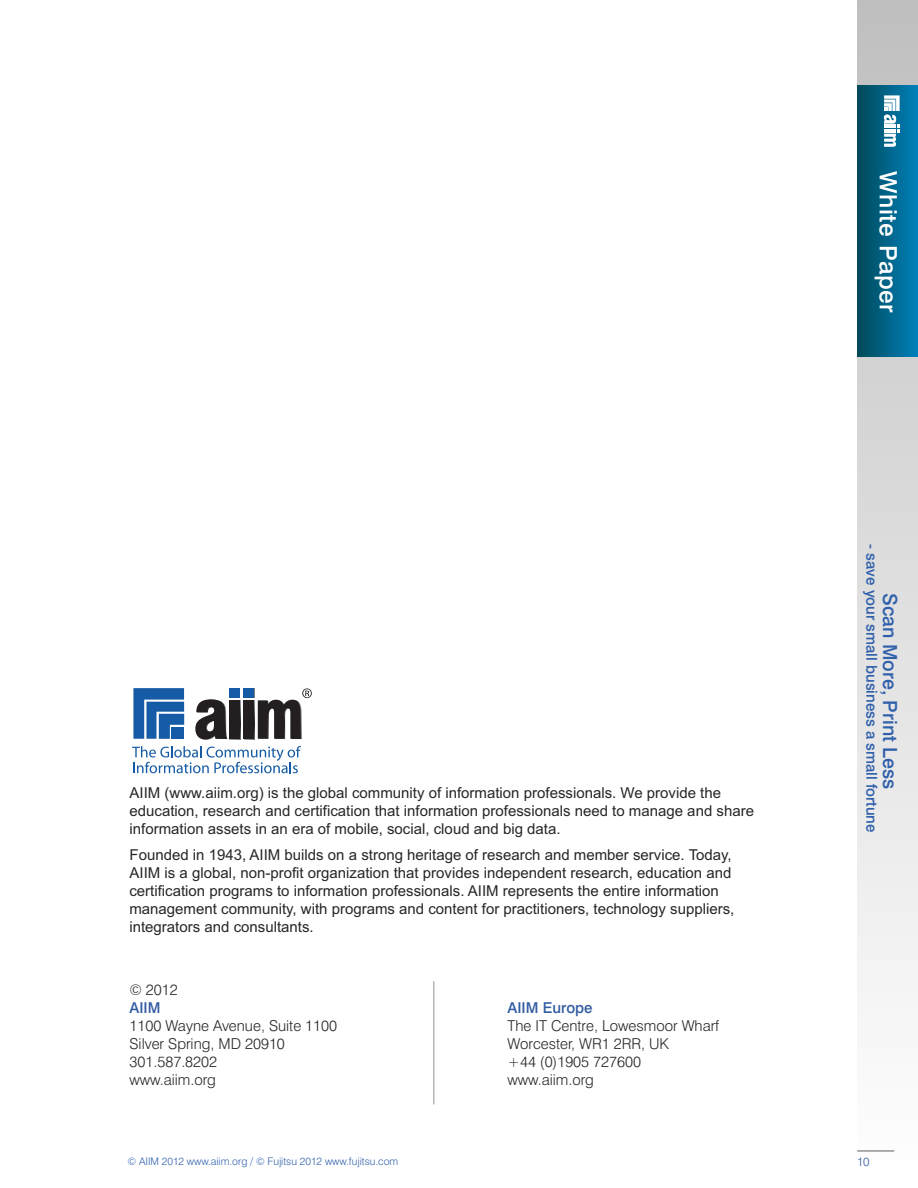
<style>
.page{position:relative;width:918px;height:1188px;background:#fff}
.page>*{position:absolute;margin:0;border:0;box-sizing:border-box;transform-origin:0 0}
.t1{font:500 24px "Swiss 721 BT";letter-spacing:.025em;color:#fff}
.t2{font:500 19.5px "Swiss 721 BT";color:#3060ab}
.t3{font:15px/18px "Arial";color:#272627}
.t4{font:300 15px "Swiss 721 BT";color:#272627}
.t5{font:500 15px "Swiss 721 BT";color:#3060ab}
.t6{font:500 15px "Swiss 721 BT";color:#325ca2}
.t7{font:300 12px "Swiss 721 BT";color:#325ca2}
.t8{font:300 10.5px "Swiss 721 BT";color:#3060ab}
</style>
<div class="page">
<svg style="left:858px;top:0;width:60px;height:1152px"></svg>
<hr style="left:857px;top:1150px;width:37px;height:2px;background:#939393">
<div style="left:857px;top:86px;width:61px;height:270px;background:linear-gradient(to right,#004958,#0080bb)"></div>
<svg style="left:884px;top:95px;width:16px;height:52px"></svg>
<svg style="left:133px;top:688px;width:51px;height:51px"></svg>
<div style="left:172px;top:727px;width:12px;height:12px;background:#155ba6"></div>
<div style="left:230px;top:689px;width:10px;height:9px;background:#155ba6"></div>
<svg style="left:244px;top:689px;width:11px;height:9px"></svg>
<img style="left:202px;top:711px;width:25px;height:29px">
<img style="left:239px;top:701px;width:1px;height:38px">
<img style="left:254px;top:701px;width:1px;height:38px">
<div style="left:229px;top:688px;width:10px;height:9px;background:#155ba6"></div>
<div style="left:243px;top:688px;width:11px;height:9px;background:#155ba6"></div>
<svg style="left:195px;top:699px;width:31px;height:40px"></svg>
<div style="left:229px;top:700px;width:10px;height:39px;background:#231f20"></div>
<div style="left:243px;top:700px;width:11px;height:39px;background:#231f20"></div>
<svg style="left:258px;top:688px;width:54px;height:51px"></svg>
<svg style="left:132px;top:746px;width:169px;height:27px"></svg>
<hr style="left:433px;top:981px;width:1px;height:123px;background:#939393">
<p class="t3" style="left:130px;top:784px;width:626px">AIIM (www.aiim.org) is the global community of information professionals. We provide the education, research and certification that information professionals need to manage and share information assets in an era of mobile, social, cloud and big data.</p>
<p class="t3" style="left:129px;top:846px;width:606px">Founded in 1943, AIIM builds on a strong heritage of research and member service. Today, AIIM is a global, non-profit organization that provides independent research, education and certification programs to information professionals. AIIM represents the entire information management community, with programs and content for practitioners, technology suppliers, integrators and consultants.</p>
<p class="t4" style="left:129px;top:984px;width:50px">© 2012</p>
<p class="t6" style="left:130px;top:1002px;width:32px">AIIM</p>
<p class="t6" style="left:508px;top:1002px;width:87px">AIIM Europe</p>
<p class="t4" style="left:130px;top:1020px;width:209px">1100 Wayne Avenue, Suite 1100</p>
<p class="t4" style="left:508px;top:1020px;width:213px">The IT Centre, Lowesmoor Wharf</p>
<p class="t4" style="left:130px;top:1038px;width:157px">Silver Spring, MD 20910</p>
<p class="t4" style="left:508px;top:1038px;width:163px">Worcester, WR1 2RR, UK</p>
<p class="t4" style="left:130px;top:1056px;width:89px">301.587.8202</p>
<p class="t4" style="left:508px;top:1056px;width:135px">+44 (0)1905 727600</p>
<p class="t4" style="left:130px;top:1074px;width:88px">www.aiim.org</p>
<p class="t4" style="left:508px;top:1074px;width:88px">www.aiim.org</p>
<h1 class="t1" style="left:897px;top:171px;width:144px;rotate:90deg">White Paper</h1>
<p class="t5" style="left:877px;top:544px;width:290px;rotate:90deg">- save your small business a small fortune</p>
<h2 class="t2" style="left:897px;top:593px;width:197px;rotate:90deg">Scan More, Print Less</h2>
<p class="t8" style="left:128px;top:1158px;width:272px">© AIIM 2012 www.aiim.org / © Fujitsu 2012 www.fujitsu.com</p>
<p class="t7" style="left:857px;top:1157px;width:14px">10</p>
</div>
